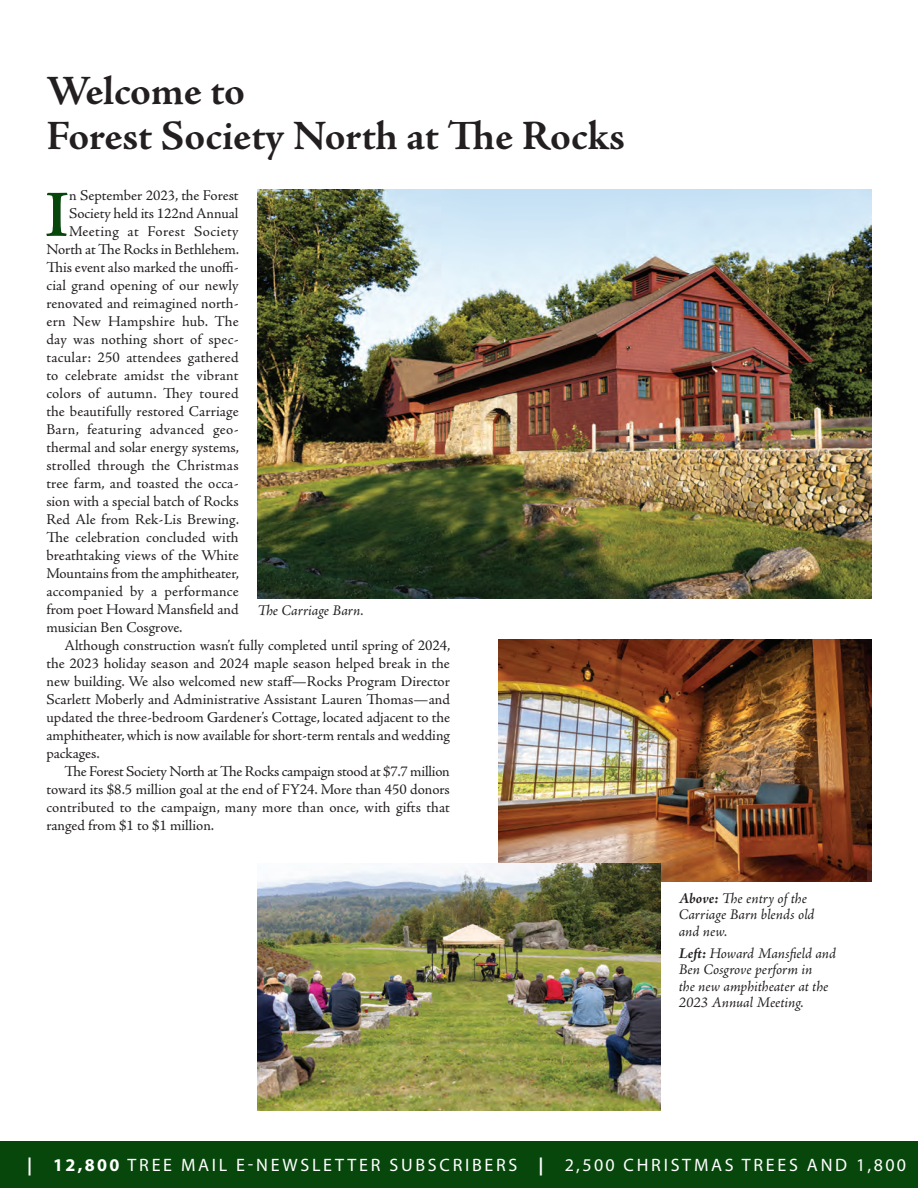
<style>
.page{position:relative;width:918px;height:1188px;background:#fff}
.page>*{position:absolute;margin:0;border:0;box-sizing:border-box;transform-origin:0 0}
.AR_Body-_with_drop_cap{font:600 66.45px "Adobe Jenson Pro";color:#07470c}
.Page_head_-_Left{font:700 42px/45px "Adobe Jenson Pro";letter-spacing:-.005em;color:#231f20}
.t1{font:18px "Myriad Pro";letter-spacing:.15em;color:#fff}
.AR_Body-_with_drop_cap-2{font:15px "Adobe Jenson Pro";letter-spacing:.005em;color:#231f20}
.AR_Body_copy{font:15px/18px "Adobe Jenson Pro";color:#231f20;text-align:justify}
.AR_Caption{font:italic 15px/16.5px "Adobe Jenson Pro";letter-spacing:-.005em;color:#231f20}
.AR_Body-_with_drop_cap-3{font:15px "Adobe Jenson Pro";letter-spacing:.025em;color:#231f20}
.s1{font-weight:700}
</style>
<div class="page">
<div style="left:0;top:1141px;width:918px;height:47px;background:#07470c"></div>
<img style="left:498px;top:639px;width:374px;height:242px">
<img style="left:257px;top:189px;width:615px;height:410px">
<img style="left:257px;top:864px;width:404px;height:246px">
<p class="Page_head_-_Left" style="left:46px;top:70px;width:580px">Welcome to<br>Forest Society North at The Rocks</p>
<p class="AR_Body-_with_drop_cap" style="left:45px;top:177px;width:26px">I</p>
<p class="AR_Body-_with_drop_cap-2" style="left:69px;top:187px;width:171px">n September 2023, the Forest</p>
<p class="AR_Body-_with_drop_cap-2" style="left:69px;top:205px;width:171px">Society held its 122nd Annual</p>
<p class="AR_Body-_with_drop_cap-3" style="left:69px;top:223px;width:171px">Meeting at Forest Society</p>
<p class="AR_Body-_with_drop_cap-2" style="left:46px;top:241px;width:194px">North at The Rocks in Bethlehem.</p>
<p class="AR_Body-_with_drop_cap-2" style="left:46px;top:259px;width:194px">This event also marked the unoffi-</p>
<p class="AR_Body-_with_drop_cap-2" style="left:46px;top:277px;width:194px">cial grand opening of our newly</p>
<p class="AR_Body-_with_drop_cap-2" style="left:46px;top:295px;width:194px">renovated and reimagined north-</p>
<p class="AR_Body-_with_drop_cap-2" style="left:46px;top:313px;width:194px">ern New Hampshire hub. The</p>
<p class="AR_Body-_with_drop_cap-2" style="left:46px;top:331px;width:194px">day was nothing short of spec-</p>
<p class="AR_Body-_with_drop_cap-2" style="left:46px;top:349px;width:194px">tacular: 250 attendees gathered</p>
<p class="AR_Body-_with_drop_cap-2" style="left:46px;top:367px;width:194px">to celebrate amidst the vibrant</p>
<p class="AR_Body-_with_drop_cap-2" style="left:46px;top:385px;width:194px">colors of autumn. They toured</p>
<p class="AR_Body-_with_drop_cap-2" style="left:46px;top:403px;width:194px">the beautifully restored Carriage</p>
<p class="AR_Body-_with_drop_cap-2" style="left:46px;top:421px;width:194px">Barn, featuring advanced geo-</p>
<p class="AR_Body-_with_drop_cap-2" style="left:46px;top:439px;width:194px">thermal and solar energy systems,</p>
<p class="AR_Body-_with_drop_cap-2" style="left:46px;top:457px;width:194px">strolled through the Christmas</p>
<p class="AR_Body-_with_drop_cap-2" style="left:46px;top:475px;width:194px">tree farm, and toasted the occa-</p>
<p class="AR_Body-_with_drop_cap-2" style="left:46px;top:493px;width:194px">sion with a special batch of Rocks</p>
<p class="AR_Body-_with_drop_cap-2" style="left:46px;top:511px;width:194px">Red Ale from Rek-Lis Brewing.</p>
<p class="AR_Body-_with_drop_cap-2" style="left:46px;top:529px;width:194px">The celebration concluded with</p>
<p class="AR_Body-_with_drop_cap-2" style="left:46px;top:547px;width:194px">breathtaking views of the White</p>
<p class="AR_Body-_with_drop_cap-2" style="left:46px;top:565px;width:194px">Mountains from the amphitheater,</p>
<p class="AR_Body-_with_drop_cap-2" style="left:46px;top:583px;width:194px">accompanied by a performance</p>
<p class="AR_Body-_with_drop_cap-2" style="left:46px;top:601px;width:194px">from poet Howard Mansfield and</p>
<p class="AR_Body-_with_drop_cap-2" style="left:46px;top:619px;width:138px">musician Ben Cosgrove.</p>
<p class="AR_Body_copy" style="left:46px;top:636px;width:406px;text-indent:18px">Although construction wasn’t fully completed until spring of 2024, the 2023 holiday season and 2024 maple season helped break in the new building. We also welcomed new staff—Rocks Program Director Scarlett Moberly and Administrative Assistant Lauren Thomas—and updated the three-bedroom Gardener’s Cottage, located adjacent to the amphitheater, which is now available for short-term rentals and wedding packages.</p>
<p class="AR_Body_copy" style="left:46px;top:762px;width:405px;text-indent:18px">The Forest Society North at The Rocks campaign stood at $7.7 million toward its $8.5 million goal at the end of FY24. More than 450 donors contributed to the campaign, many more than once, with gifts that ranged from $1 to $1 million.</p>
<p class="AR_Caption" style="left:257px;top:603px;width:108px">The Carriage Barn.</p>
<p class="AR_Caption" style="left:679px;top:891px;width:137px"><span class="s1">Above:</span> The entry of the<br>Carriage Barn blends old and new.</p>
<p class="AR_Caption" style="left:679px;top:946px;width:159px"><span class="s1">Left:</span> Howard Mansfield and<br>Ben Cosgrove perform in<br>the new amphitheater at the<br>2023 Annual Meeting.</p>
<p class="t1" style="left:27px;top:1154px;width:881px"><span class="s1">| 12,800</span> TREE MAIL E-NEWSLETTER SUBSCRIBERS <span class="s1">|</span> 2,500 CHRISTMAS TREES AND 1,800</p>
</div>
